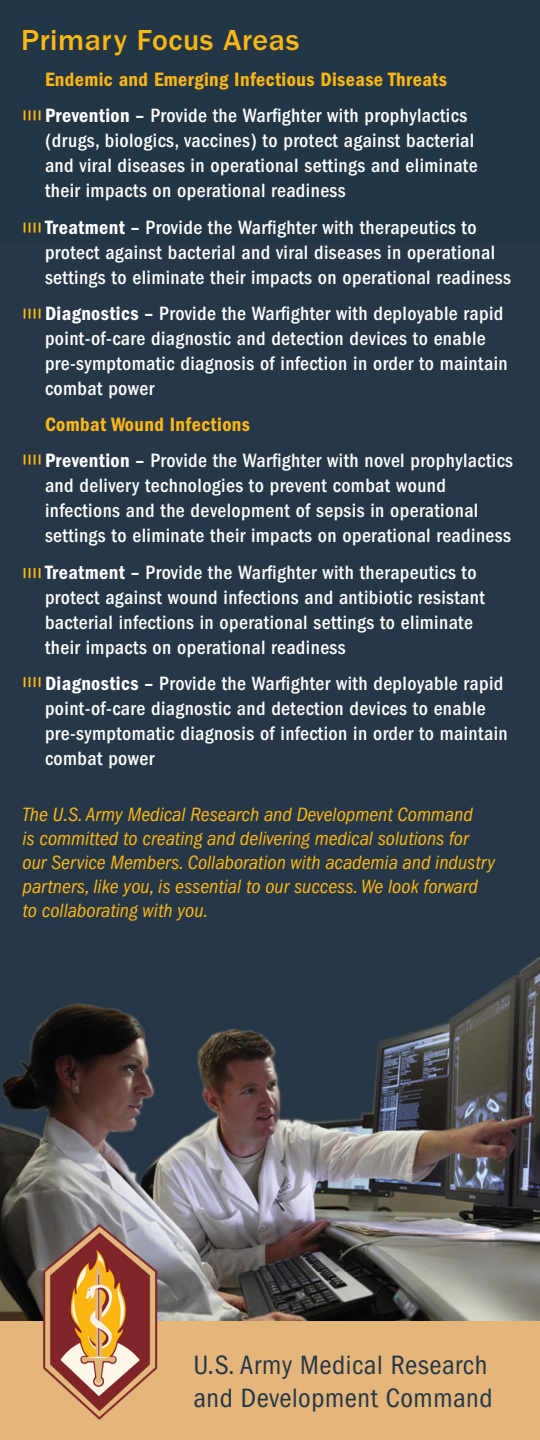
<style>
.page{position:relative;width:540px;height:1440px;background:#233645}
.page>*{position:absolute;margin:0;border:0;box-sizing:border-box;transform-origin:0 0}
.t1{font:500 30px "ITC Franklin Gothic Std";letter-spacing:.02em;color:#fdb713}
.t2{font:condensed 27.5px/33px "ITC Franklin Gothic Std";letter-spacing:.02em;color:#233645}
.Intro_textr{font:500 condensed 20px/25px "ITC Franklin Gothic Std";letter-spacing:.02em;color:#fff}
.t3{font:italic condensed 20px/24px "ITC Franklin Gothic Std";color:#fdb713}
.Intro_textr-2{font:20px "ITC Franklin Gothic Std Dm Cd";letter-spacing:.02em;color:#fdb713}
.s1{font-family:"ITC Franklin Gothic Std Dm Cd";font-weight:400;font-stretch:normal}
</style>
<div class="page">
<img style="left:0;top:308px;width:540px;height:1013px">
<div style="left:0;top:1321px;width:540px;height:119px;background:#e4b67c"></div>
<svg style="left:24px;top:110px;width:17px;height:10px"></svg>
<svg style="left:24px;top:223px;width:17px;height:10px"></svg>
<svg style="left:24px;top:309px;width:17px;height:10px"></svg>
<svg style="left:24px;top:455px;width:17px;height:10px"></svg>
<svg style="left:24px;top:568px;width:17px;height:10px"></svg>
<svg style="left:24px;top:677px;width:17px;height:10px"></svg>
<img style="left:0;top:1211px;width:193px;height:209px">
<p class="t1" style="left:21px;top:23px;width:280px">Primary Focus Areas</p>
<p class="Intro_textr-2" style="left:45px;top:68px;width:404px">Endemic and Emerging Infectious Disease Threats</p>
<p class="Intro_textr" style="left:45px;top:103px;width:434px"><span class="s1">Prevention –</span> Provide the Warfighter with prophylactics (drugs, biologics, vaccines) to protect against bacterial and viral diseases in operational settings and eliminate their impacts on operational readiness</p>
<p class="Intro_textr" style="left:45px;top:215px;width:467px"><span class="s1">Treatment –</span> Provide the Warfighter with therapeutics to protect against bacterial and viral diseases in operational settings to eliminate their impacts on operational readiness</p>
<p class="Intro_textr" style="left:45px;top:301px;width:464px"><span class="s1">Diagnostics –</span> Provide the Warfighter with deployable rapid point-of-care diagnostic and detection devices to enable pre-symptomatic diagnosis of infection in order to maintain combat power</p>
<p class="Intro_textr-2" style="left:45px;top:413px;width:207px">Combat Wound Infections</p>
<p class="Intro_textr" style="left:45px;top:448px;width:470px"><span class="s1">Prevention –</span> Provide the Warfighter with novel prophylactics and delivery technologies to prevent combat wound infections and the development of sepsis in operational settings to eliminate their impacts on operational readiness</p>
<p class="Intro_textr" style="left:45px;top:560px;width:441px"><span class="s1">Treatment –</span> Provide the Warfighter with therapeutics to protect against wound infections and antibiotic resistant bacterial infections in operational settings to eliminate their impacts on operational readiness</p>
<p class="Intro_textr" style="left:45px;top:671px;width:464px"><span class="s1">Diagnostics –</span> Provide the Warfighter with deployable rapid point-of-care diagnostic and detection devices to enable pre-symptomatic diagnosis of infection in order to maintain combat power</p>
<p class="t3" style="left:22px;top:803px;width:474px">The U.S. Army Medical Research and Development Command<br>is committed to creating and delivering medical solutions for our Service Members. Collaboration with academia and industry partners, like you, is essential to our success. We look forward to collaborating with you.</p>
<p class="t2" style="left:193px;top:1348px;width:301px">U.S. Army Medical Research and Development Command</p>
</div>
